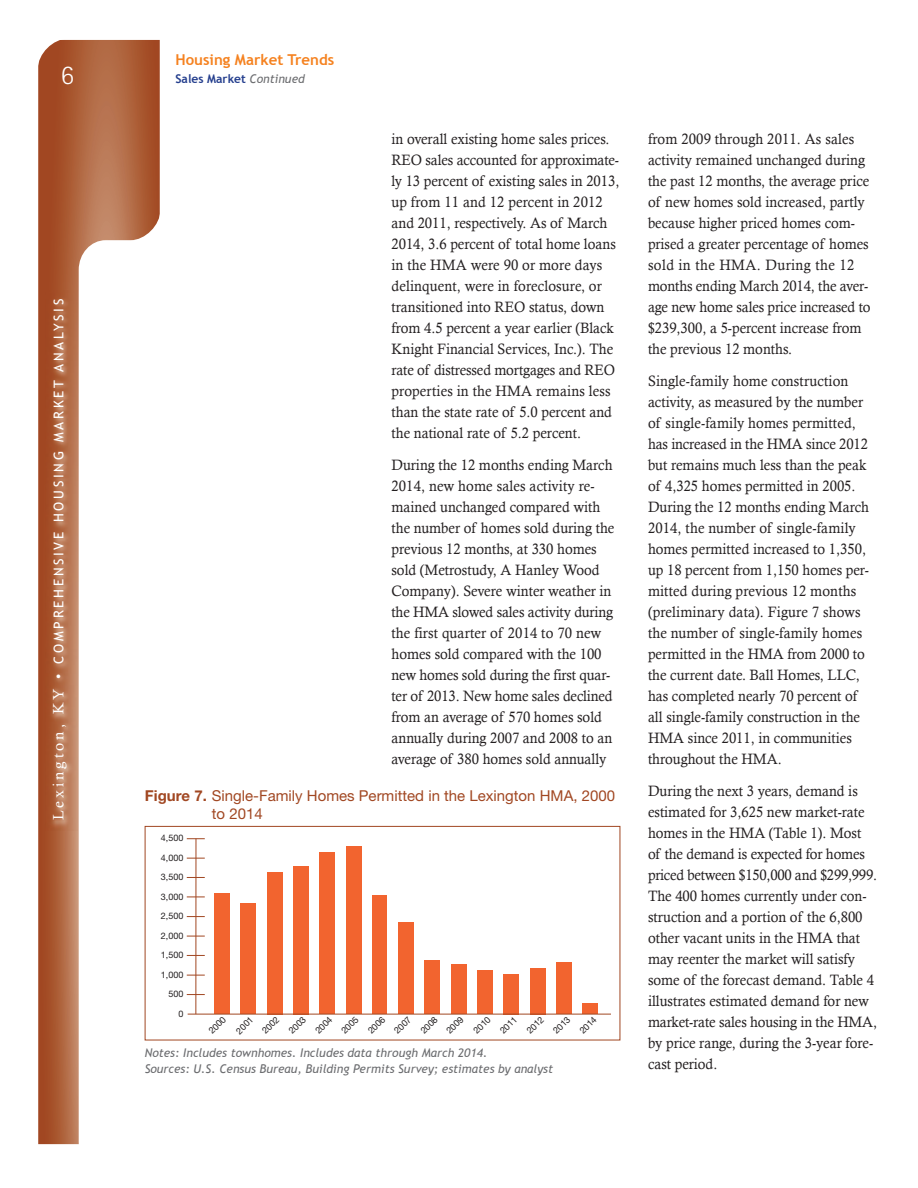
<style>
.page{position:relative;width:918px;height:1188px;background:#fff}
.page>*{position:absolute;margin:0;border:0;box-sizing:border-box;transform-origin:0 0}
.t1{font:300 27px "Rotis Sans Serif";color:#fff}
.t2{font:15px/21px "Calisto";color:#231f20;scale:.95 1}
.t3{font:15px/18px "Helvetica Neue";color:#a14722}
.level2{font:700 15px "Trebuchet MS";color:#f58220}
.t4{font:13.5px "Trebuchet MS";letter-spacing:.2em;color:#fff}
.t5{font:italic 12px "Trebuchet MS";color:#6c6d70}
.level2-2{font:700 12px "Trebuchet MS";color:#253f8e}
.t6{font:9px "Helvetica Neue";color:#231f20}
.s1{font-family:"Calisto";font-size:15px}
.s2{font-weight:400;font-style:italic;color:#6c6d70}
.s3{font-weight:700}
</style>
<div class="page">
<svg style="left:38px;top:40px;width:122px;height:1104px;background:#af633f"></svg>
<svg style="left:79px;top:240px;width:106px;height:904px"></svg>
<svg style="left:38px;top:39px;width:30px;height:30px"></svg>
<svg style="left:130px;top:210px;width:36px;height:36px"></svg>
<img style="left:46px;top:290px;width:31px;height:540px">
<div style="left:145px;top:826px;width:475px;height:214px;border:1px solid #a14722"></div>
<hr style="left:195px;top:839px;width:1px;height:175px;background:#a14722">
<div style="left:372px;top:896px;width:15px;height:118px;background:#f2642f"></div>
<div style="left:398px;top:923px;width:16px;height:91px;background:#f2642f"></div>
<div style="left:425px;top:960px;width:15px;height:54px;background:#f2642f"></div>
<div style="left:451px;top:964px;width:16px;height:50px;background:#f2642f"></div>
<div style="left:477px;top:970px;width:16px;height:44px;background:#f2642f"></div>
<div style="left:503px;top:974px;width:16px;height:40px;background:#f2642f"></div>
<div style="left:530px;top:968px;width:15px;height:46px;background:#f2642f"></div>
<div style="left:582px;top:1004px;width:16px;height:10px;background:#f2642f"></div>
<div style="left:556px;top:963px;width:16px;height:51px;background:#f2642f"></div>
<div style="left:267px;top:872px;width:16px;height:142px;background:#f2642f"></div>
<div style="left:319px;top:852px;width:16px;height:162px;background:#f2642f"></div>
<div style="left:346px;top:847px;width:15px;height:167px;background:#f2642f"></div>
<div style="left:293px;top:866px;width:16px;height:148px;background:#f2642f"></div>
<div style="left:214px;top:894px;width:16px;height:120px;background:#f2642f"></div>
<div style="left:241px;top:903px;width:15px;height:111px;background:#f2642f"></div>
<hr style="left:188px;top:1014px;width:423px;height:1px;background:#a14722">
<svg style="left:187px;top:877px;width:18px;height:1px"></svg>
<svg style="left:187px;top:838px;width:18px;height:1px"></svg>
<svg style="left:187px;top:858px;width:18px;height:1px"></svg>
<svg style="left:187px;top:897px;width:18px;height:1px"></svg>
<svg style="left:187px;top:916px;width:18px;height:1px"></svg>
<svg style="left:187px;top:936px;width:18px;height:1px"></svg>
<svg style="left:187px;top:955px;width:18px;height:1px"></svg>
<svg style="left:187px;top:975px;width:18px;height:1px"></svg>
<svg style="left:187px;top:994px;width:18px;height:1px"></svg>
<h1 class="t1" style="left:61px;top:60px;width:14px">6</h1>
<p class="t4" style="left:51px;top:820px;width:523px;rotate:-90deg"><span class="s1">Lexington, KY •</span> COMPREHENSIVE HOUSING MARKET ANALYSIS</p>
<p class="level2" style="left:176px;top:50px;width:160px">Housing Market Trends</p>
<p class="level2-2" style="left:176px;top:71px;width:131px">Sales Market <span class="s2">Continued</span></p>
<p class="t2" style="left:392px;top:128px;width:241px">in overall existing home sales prices.<br>REO sales accounted for approximate&shy;ly 13 percent of existing sales in 2013, up from 11 and 12 percent in 2012 and 2011, respectively. As of March 2014, 3.6 percent of total home loans in the HMA were 90 or more days delinquent, were in foreclosure, or transitioned into REO status, down from 4.5 percent a year earlier (Black Knight Financial Services, Inc.). The rate of distressed mortgages and REO properties in the HMA remains less than the state rate of 5.0 percent and the national rate of 5.2 percent.</p>
<p class="t2" style="left:392px;top:454px;width:236px">During the 12 months ending March 2014, new home sales activity re&shy;mained unchanged compared with the number of homes sold during the previous 12 months, at 330 homes sold (Metrostudy, A Hanley Wood Company). Severe winter weather in the HMA slowed sales activity during the first quarter of 2014 to 70 new homes sold compared with the 100 new homes sold during the first quar&shy;ter of 2013. New home sales declined from an average of 570 homes sold annually during 2007 and 2008 to an average of 380 homes sold annually</p>
<p class="t3" style="left:212px;top:786px;width:405px;text-indent:-67px"><span class="s3">Figure 7.</span> Single-Family Homes Permitted in the Lexington HMA, 2000 to 2014</p>
<p class="t6" style="left:161px;top:833px;width:24px">4,500</p>
<p class="t6" style="left:161px;top:852px;width:24px">4,000</p>
<p class="t6" style="left:161px;top:872px;width:24px">3,500</p>
<p class="t6" style="left:161px;top:891px;width:24px">3,000</p>
<p class="t6" style="left:161px;top:911px;width:24px">2,500</p>
<p class="t6" style="left:161px;top:930px;width:24px">2,000</p>
<p class="t6" style="left:161px;top:950px;width:24px">1,500</p>
<p class="t6" style="left:161px;top:969px;width:24px">1,000</p>
<p class="t6" style="left:168px;top:989px;width:17px">500</p>
<p class="t6" style="left:178px;top:1008px;width:7px">0</p>
<p class="t6" style="left:392px;top:1028px;width:22px;rotate:-45deg">2007</p>
<p class="t6" style="left:418px;top:1028px;width:22px;rotate:-45deg">2008</p>
<p class="t6" style="left:444px;top:1028px;width:22px;rotate:-45deg">2009</p>
<p class="t6" style="left:471px;top:1028px;width:22px;rotate:-45deg">2010</p>
<p class="t6" style="left:498px;top:1028px;width:22px;rotate:-45deg">2011</p>
<p class="t6" style="left:524px;top:1028px;width:22px;rotate:-45deg">2012</p>
<p class="t6" style="left:551px;top:1028px;width:22px;rotate:-45deg">2013</p>
<p class="t6" style="left:577px;top:1028px;width:22px;rotate:-45deg">2014</p>
<p class="t6" style="left:206px;top:1028px;width:22px;rotate:-45deg">2000</p>
<p class="t6" style="left:234px;top:1028px;width:22px;rotate:-45deg">2001</p>
<p class="t6" style="left:260px;top:1028px;width:22px;rotate:-45deg">2002</p>
<p class="t6" style="left:287px;top:1028px;width:22px;rotate:-45deg">2003</p>
<p class="t6" style="left:313px;top:1028px;width:22px;rotate:-45deg">2004</p>
<p class="t6" style="left:339px;top:1028px;width:22px;rotate:-45deg">2005</p>
<p class="t6" style="left:366px;top:1028px;width:22px;rotate:-45deg">2006</p>
<p class="t5" style="left:145px;top:1045px;width:344px">Notes: Includes townhomes. Includes data through March 2014.</p>
<p class="t5" style="left:145px;top:1062px;width:410px">Sources: U.S. Census Bureau, Building Permits Survey; estimates by analyst</p>
<p class="t2" style="left:648px;top:128px;width:236px">from 2009 through 2011. As sales activity remained unchanged during the past 12 months, the average price of new homes sold increased, partly because higher priced homes com&shy;prised a greater percentage of homes sold in the HMA. During the 12 months ending March 2014, the aver&shy;age new home sales price increased to $239,300, a 5-percent increase from the previous 12 months.</p>
<p class="t2" style="left:648px;top:370px;width:234px">Single-family home construction activity, as measured by the number of single-family homes permitted, has increased in the HMA since 2012 but remains much less than the peak of 4,325 homes permitted in 2005.<br>During the 12 months ending March 2014, the number of single-family homes permitted increased to 1,350, up 18 percent from 1,150 homes per&shy;mitted during previous 12 months (preliminary data). Figure 7 shows the number of single-family homes permitted in the HMA from 2000 to the current date. Ball Homes, LLC, has completed nearly 70 percent of all single-family construction in the HMA since 2011, in communities throughout the HMA.</p>
<p class="t2" style="left:648px;top:780px;width:243px">During the next 3 years, demand is estimated for 3,625 new market-rate homes in the HMA (Table 1). Most<br>of the demand is expected for homes priced between $150,000 and $299,999.<br>The 400 homes currently under con&shy;struction and a portion of the 6,800 other vacant units in the HMA that may reenter the market will satisfy some of the forecast demand. Table 4 illustrates estimated demand for new market-rate sales housing in the HMA, by price range, during the 3-year fore&shy;cast period.</p>
</div>
